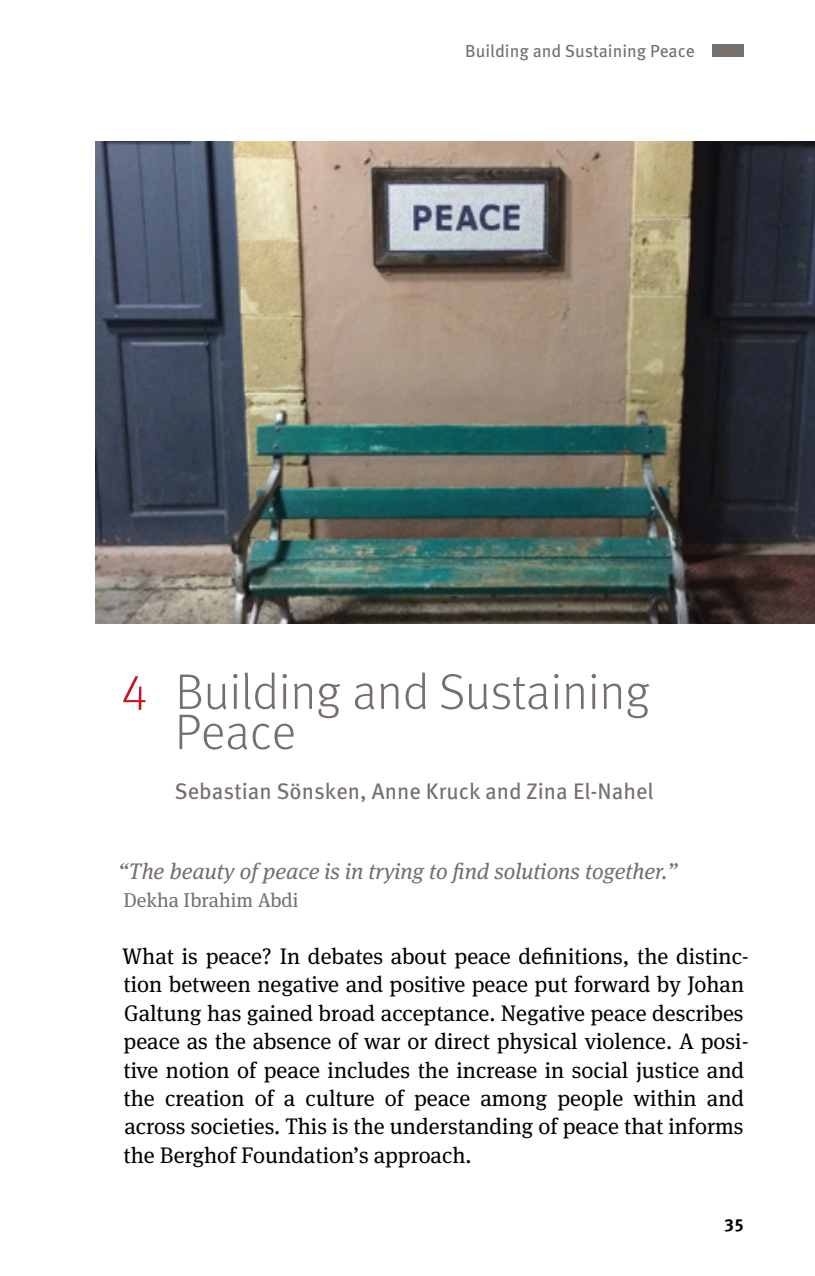
<style>
.page{position:relative;width:815px;height:1276px;background:#fff}
.page>*{position:absolute;margin:0;border:0;box-sizing:border-box;transform-origin:0 0}
._01_Head_ohne_Ziffer{font:300 50px "Meta Pro";letter-spacing:-.005em;color:#766f6b}
._01_Head_AUTORENZEIL{font:300 50px "Meta Pro";color:#766f6b}
._02_T_9pt{font:22.5px/28.2px "Meta Serif Pro";color:#000}
._02_T_Zitat_9pt_it{font:italic 22.5px "Meta Serif Pro";color:#766f6b}
._01_Head_AUTORENZEIL-2{font:22.5px "Meta Pro";color:#766f6b}
._02_T_Zitat_Autor{font:20px "Meta Serif Pro";color:#766f6b}
._03_Running_title_LE{font:17.5px "Meta Pro";color:#766f6b}
.t1{font:700 17.5px "Meta Pro";color:#000}
.s1{color:#c81222}
</style>
<div class="page">
<img style="left:96px;top:142px;width:719px;height:482px">
<div style="left:712px;top:44px;width:32px;height:13px;background:#766f6b"></div>
<p class="_03_Running_title_LE" style="left:465px;top:37px;width:231px">Building and Sustaining Peace</p>
<p class="_01_Head_ohne_Ziffer" style="left:120px;top:655px;width:531px"><span class="s1">4</span> Building and Sustaining</p>
<p class="_01_Head_AUTORENZEIL" style="left:175px;top:695px;width:123px">Peace</p>
<p class="_01_Head_AUTORENZEIL-2" style="left:174px;top:773px;width:481px">Sebastian Sönsken, Anne Kruck and Zina El-Nahel</p>
<p class="_02_T_Zitat_9pt_it" style="left:118px;top:855px;width:561px">“The beauty of peace is in trying to find solutions together.”</p>
<p class="_02_T_Zitat_Autor" style="left:123px;top:886px;width:177px">Dekha Ibrahim Abdi</p>
<p class="_02_T_9pt" style="left:122px;top:941px;width:628px">What is peace? In debates about peace definitions, the distinc&shy;tion between negative and positive peace put forward by Johan Galtung has gained broad acceptance. Negative peace describes peace as the absence of war or direct physical violence. A posi&shy;tive notion of peace includes the increase in social justice and the creation of a culture of peace among people within and across societies. This is the understanding of peace that informs the Berghof Foundation’s approach.</p>
<p class="t1" style="left:724px;top:1211px;width:21px">35</p>
</div>
